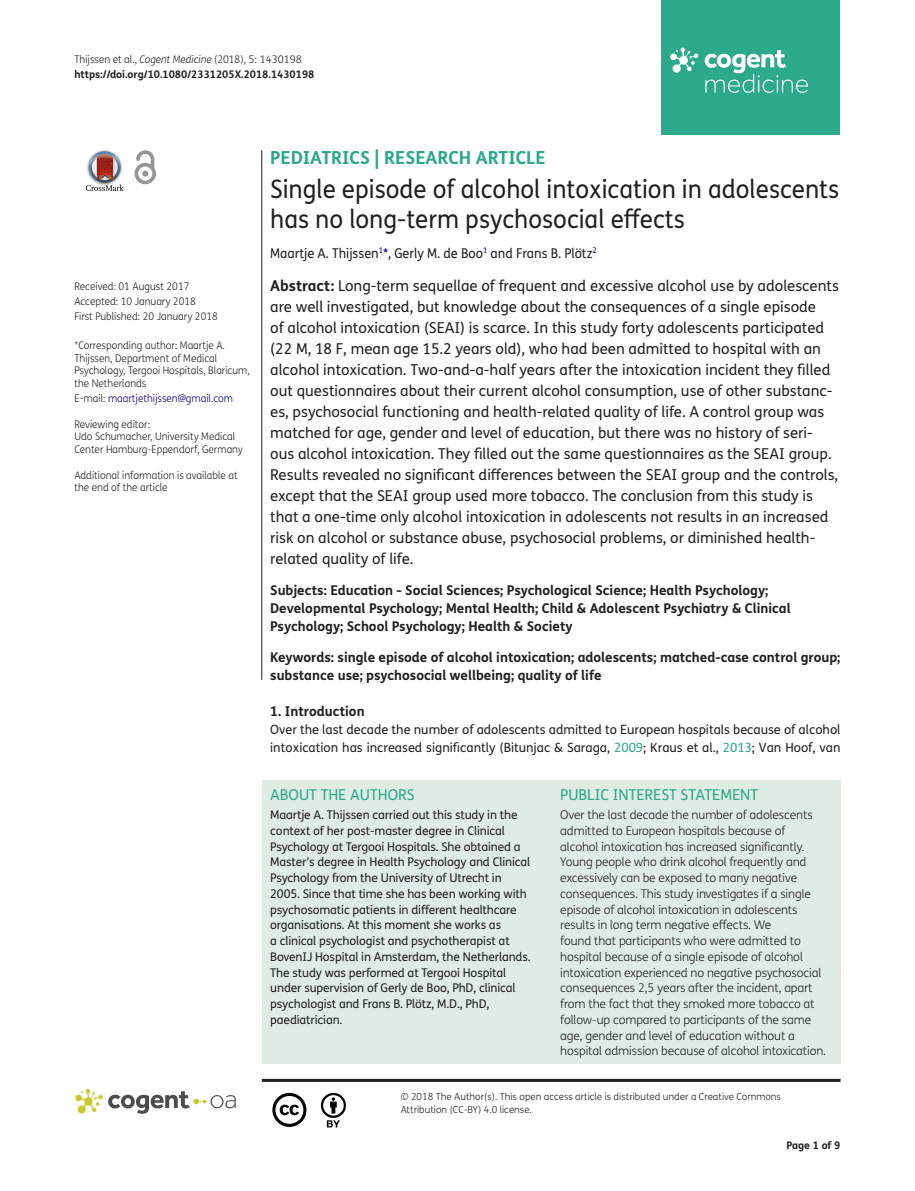
<style>
.page{position:relative;width:915px;height:1191px;background:#fff}
.page>*{position:absolute;margin:0;border:0;box-sizing:border-box;transform-origin:0 0}
.t1{font:25.5px/30px "FS Me Pro";color:#231f20;scale:.95 1}
.t2{font:700 18px "FS Me Pro";color:#2ca88a}
.t3{font:15px/21px "FS Me Pro";color:#231f20}
.t4{font:15px "FS Me Pro";color:#2ca88a}
.t5{font:700 13.5px/18px "FS Me Pro";color:#231f20}
.t6{font:13.5px "FS Me Pro";color:#231f20;scale:.95 1}
.t7{font:12.75px/18px "FS Me Pro";color:#231f20}
.t8{font:300 12px/15.8px "FS Me Pro";letter-spacing:-.01em;color:#231f20}
.t9{font:12px/15.8px "FS Me Pro";letter-spacing:-.01em;color:#231f20}
.t10{font:300 10.5px/12.8px "FS Me Pro";color:#231f20;scale:.95 1}
.t11{font:700 10.5px/15px "FS Me Pro";color:#231f20}
.t12{font:300 10.5px "FS Me Pro";color:#000080;scale:.95 1}
.t13{font:300 9.75px/12.8px "FS Me Pro";color:#231f20}
.s1{font-weight:300}
.s2{font-weight:300;font-style:italic}
.s3{color:#231f20}
.s4{color:#000080}
.s5{font-weight:700}
.s6{color:#2ca88a}
</style>
<div class="page">
<div style="left:661px;top:0;width:179px;height:134px;background:#2ca88a"></div>
<svg style="left:670px;top:48px;width:28px;height:25px"></svg>
<svg style="left:704px;top:50px;width:103px;height:43px"></svg>
<div style="left:261px;top:780px;width:579px;height:283px;background:#deece4"></div>
<svg style="left:86px;top:151px;width:38px;height:40px"></svg>
<svg style="left:134px;top:150px;width:22px;height:34px"></svg>
<hr style="left:261px;top:150px;width:1px;height:530px;background:#231f20">
<hr style="left:262px;top:1078px;width:578px;height:3px;background:#231f20">
<svg style="left:75px;top:1089px;width:161px;height:24px"></svg>
<svg style="left:272px;top:1093px;width:34px;height:34px"></svg>
<svg style="left:321px;top:1093px;width:25px;height:34px"></svg>
<p class="t11" style="left:74px;top:51px;width:241px"><span class="s1">Thijssen et al.,</span> <span class="s2">Cogent Medicine</span> <span class="s1">(2018), 5: 1430198 </span>https://doi.org/10.1080/2331205X.2018.1430198</p>
<p class="t10" style="left:74px;top:279px;width:152px;line-height:14.9px">Received: 01 August 2017<br>Accepted: 10 January 2018<br>First Published: 20 January 2018</p>
<p class="t10" style="left:74px;top:338px;width:186px">*Corresponding author: Maartje A.<br>Thijssen, Department of Medical<br>Psychology, Tergooi Hospitals, Blaricum, the Netherlands</p>
<p class="t12" style="left:74px;top:391px;width:168px"><span class="s3">E-mail:</span> maartjethijssen@gmail.com</p>
<p class="t10" style="left:74px;top:417px;width:179px">Reviewing editor:<br>Udo Schumacher, University Medical<br>Center Hamburg-Eppendorf, Germany</p>
<p class="t10" style="left:74px;top:468px;width:173px">Additional information is available at the end of the article</p>
<p class="t2" style="left:270px;top:143px;width:277px">PEDIATRICS | RESEARCH ARTICLE</p>
<h1 class="t1" style="left:270px;top:174px;width:600px">Single episode of alcohol intoxication in adolescents has no long-term psychosocial effects</h1>
<p class="t6" style="left:270px;top:243px;width:345px">Maartje A. Thijssen<sup>1</sup><span class="s4">*</span>, Gerly M. de Boo<sup>1</sup> and Frans B. Plötz<sup>2</sup></p>
<p class="t3" style="left:270px;top:275px;width:570px"><span class="s5">Abstract:</span> Long-term sequellae of frequent and excessive alcohol use by adolescents are well investigated, but knowledge about the consequences of a single episode<br>of alcohol intoxication (SEAI) is scarce. In this study forty adolescents participated (22 M, 18 F, mean age 15.2 years old), who had been admitted to hospital with an alcohol intoxication. Two-and-a-half years after the intoxication incident they filled out questionnaires about their current alcohol consumption, use of other substanc&shy;es, psychosocial functioning and health-related quality of life. A control group was matched for age, gender and level of education, but there was no history of seri&shy;ous alcohol intoxication. They filled out the same questionnaires as the SEAI group.<br>Results revealed no significant differences between the SEAI group and the controls, except that the SEAI group used more tobacco. The conclusion from this study is that a one-time only alcohol intoxication in adolescents not results in an increased risk on alcohol or substance abuse, psychosocial problems, or diminished health&shy;related quality of life.</p>
<p class="t5" style="left:270px;top:581px;width:522px">Subjects: Education - Social Sciences; Psychological Science; Health Psychology;<br>Developmental Psychology; Mental Health; Child &amp; Adolescent Psychiatry &amp; Clinical<br>Psychology; School Psychology; Health &amp; Society</p>
<p class="t5" style="left:270px;top:647px;width:571px">Keywords: single episode of alcohol intoxication; adolescents; matched-case control group; substance use; psychosocial wellbeing; quality of life</p>
<p class="t5" style="left:270px;top:701px;width:96px">1. Introduction</p>
<p class="t7" style="left:270px;top:720px;width:571px">Over the last decade the number of adolescents admitted to European hospitals because of alcohol intoxication has increased significantly (Bitunjac &amp; Saraga, <span class="s6">2009</span>; Kraus et al., <span class="s6">2013</span>; Van Hoof, van</p>
<p class="t4" style="left:270px;top:784px;width:146px">ABOUT THE AUTHORS</p>
<p class="t9" style="left:270px;top:806px;width:262px">Maartje A. Thijssen carried out this study in the context of her post-master degree in Clinical Psychology at Tergooi Hospitals. She obtained a Master’s degree in Health Psychology and Clinical Psychology from the University of Utrecht in 2005. Since that time she has been working with psychosomatic patients in different healthcare organisations. At this moment she works as<br>a clinical psychologist and psychotherapist at BovenIJ Hospital in Amsterdam, the Netherlands.<br>The study was performed at Tergooi Hospital under supervision of Gerly de Boo, PhD, clinical psychologist and Frans B. Plötz, M.D., PhD, paediatrician.</p>
<p class="t4" style="left:560px;top:784px;width:199px">PUBLIC INTEREST STATEMENT</p>
<p class="t8" style="left:560px;top:806px;width:267px">Over the last decade the number of adolescents admitted to European hospitals because of alcohol intoxication has increased significantly.<br>Young people who drink alcohol frequently and excessively can be exposed to many negative consequences. This study investigates if a single episode of alcohol intoxication in adolescents results in long term negative effects. We<br>found that participants who were admitted to hospital because of a single episode of alcohol intoxication experienced no negative psychosocial consequences 2,5 years after the incident, apart from the fact that they smoked more tobacco at follow-up compared to participants of the same age, gender and level of education without a hospital admission because of alcohol intoxication.</p>
<p class="t13" style="left:400px;top:1090px;width:381px">© 2018 The Author(s). This open access article is distributed under a Creative Commons<br>Attribution (CC-BY) 4.0 license.</p>
<p class="t11" style="left:786px;top:1137px;width:56px">Page 1 of 9</p>
</div>
